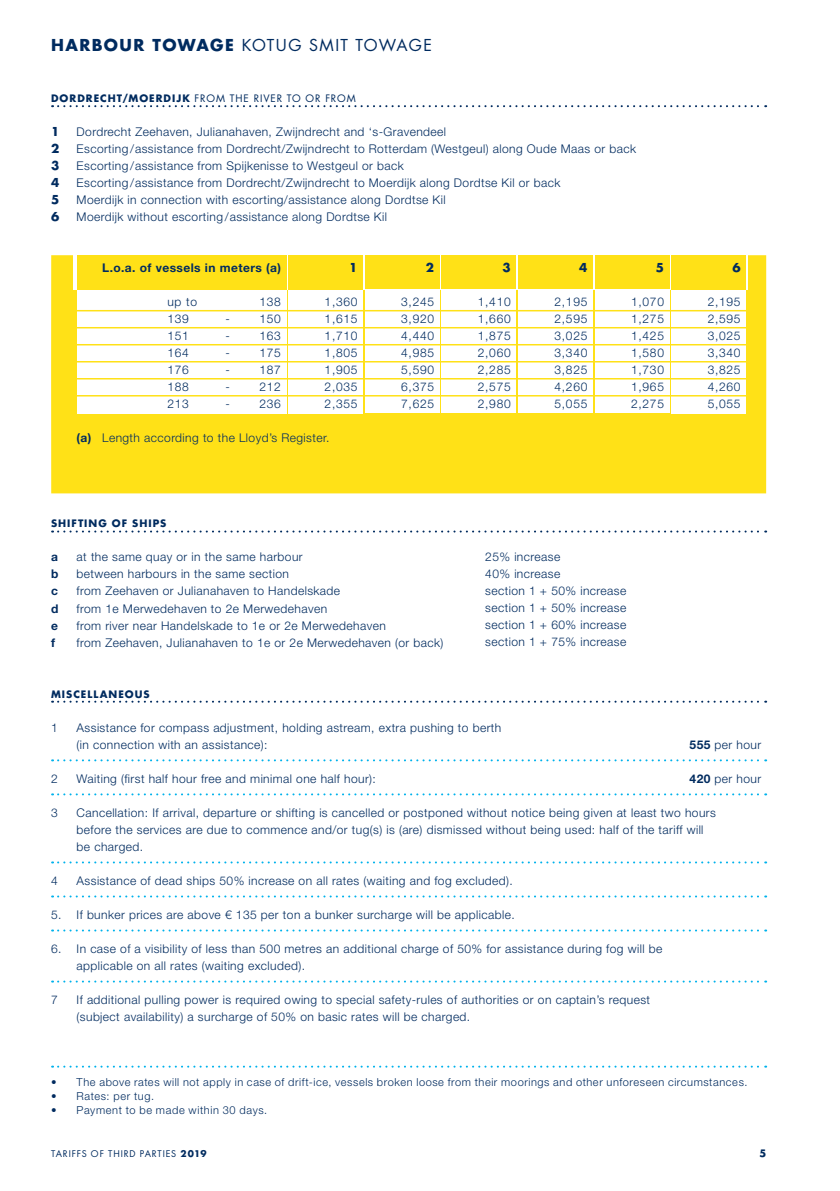
<style>
.page{position:relative;width:840px;height:1191px;background:#fff}
.page>*{position:absolute;margin:0;border:0;box-sizing:border-box;transform-origin:0 0}
.t1{font:16px "Futura Std";letter-spacing:.075em;color:#002b5f}
.t2{font:300 12px/17px "Helvetica Neue LT Std";letter-spacing:.035em;color:#002b5f;text-align:justify}
.t3{font:700 12px "Helvetica Neue LT Std";letter-spacing:.035em;color:#002b5f}
.t4{font:700 12px "Futura Std";color:#002b5f}
.t5{font:300 11px "Helvetica Neue LT Std";letter-spacing:.055em;color:#002b5f}
.t6{font:10px "Futura Std";letter-spacing:.095em;color:#002b5f}
.t7{font:700 10px "Futura Std";letter-spacing:.1em;color:#002b5f}
.t8{font:9px "Futura Std";letter-spacing:.1em;color:#002b5f}
.s1{font-weight:700}
</style>
<div class="page">
<div style="left:51px;top:255px;width:714px;height:238px;background:#ffe117"></div>
<svg style="left:74px;top:255px;width:673px;height:34px"></svg>
<div style="left:594px;top:256px;width:75px;height:157px;background:#fff"></div>
<div style="left:671px;top:255px;width:74px;height:158px;background:#fff"></div>
<div style="left:518px;top:256px;width:74px;height:157px;background:#fff"></div>
<div style="left:441px;top:256px;width:75px;height:157px;background:#fff"></div>
<div style="left:364px;top:256px;width:75px;height:157px;background:#fff"></div>
<div style="left:288px;top:255px;width:75px;height:158px;background:#fff"></div>
<div style="left:77px;top:255px;width:209px;height:158px;background:#fff"></div>
<div style="left:594px;top:255px;width:75px;height:34px;background:#ffe117"></div>
<div style="left:671px;top:255px;width:74px;height:34px;background:#ffe117"></div>
<div style="left:518px;top:255px;width:74px;height:34px;background:#ffe117"></div>
<div style="left:441px;top:255px;width:75px;height:34px;background:#ffe117"></div>
<div style="left:364px;top:255px;width:75px;height:34px;background:#ffe117"></div>
<div style="left:288px;top:255px;width:75px;height:34px;background:#ffe117"></div>
<div style="left:77px;top:255px;width:209px;height:34px;background:#ffe117"></div>
<hr style="left:77px;top:310px;width:669px;height:1px;background:#ffe117">
<hr style="left:77px;top:327px;width:669px;height:1px;background:#ffe117">
<hr style="left:77px;top:344px;width:669px;height:1px;background:#ffe117">
<hr style="left:77px;top:361px;width:669px;height:1px;background:#ffe117">
<hr style="left:77px;top:378px;width:669px;height:1px;background:#ffe117">
<hr style="left:77px;top:395px;width:669px;height:1px;background:#ffe117">
<svg style="left:52px;top:530px;width:713px;height:2px"></svg>
<svg style="left:52px;top:105px;width:713px;height:2px"></svg>
<svg style="left:52px;top:700px;width:713px;height:2px"></svg>
<svg style="left:52px;top:759px;width:713px;height:2px"></svg>
<svg style="left:52px;top:793px;width:713px;height:2px"></svg>
<svg style="left:52px;top:861px;width:713px;height:2px"></svg>
<svg style="left:52px;top:895px;width:713px;height:2px"></svg>
<svg style="left:52px;top:929px;width:713px;height:2px"></svg>
<svg style="left:52px;top:980px;width:713px;height:2px"></svg>
<svg style="left:52px;top:1065px;width:713px;height:2px"></svg>
<h1 class="t1" style="left:51px;top:35px;width:382px"><span class="s1">HARBOUR TOWAGE</span> KOTUG SMIT TOWAGE</h1>
<p class="t6" style="left:51px;top:92px;width:306px"><span class="s1">DORDRECHT/MOERDIJK</span> FROM THE RIVER TO OR FROM</p>
<p class="t4" style="left:51px;top:124px;width:10px">1</p>
<p class="t2" style="left:77px;top:123px;width:371px">Dordrecht Zeehaven, Julianahaven, Zwijndrecht and ‘s-Gravendeel</p>
<p class="t4" style="left:51px;top:141px;width:10px">2</p>
<p class="t2" style="left:77px;top:140px;width:560px">Escorting/assistance from Dordrecht/Zwijndrecht to Rotterdam (Westgeul) along Oude Maas or back</p>
<p class="t4" style="left:51px;top:158px;width:10px">3</p>
<p class="t2" style="left:77px;top:157px;width:328px">Escorting/assistance from Spijkenisse to Westgeul or back</p>
<p class="t4" style="left:51px;top:175px;width:10px">4</p>
<p class="t2" style="left:77px;top:174px;width:485px">Escorting/assistance from Dordrecht/Zwijndrecht to Moerdijk along Dordtse Kil or back</p>
<p class="t4" style="left:51px;top:192px;width:10px">5</p>
<p class="t2" style="left:77px;top:191px;width:370px">Moerdijk in connection with escorting/assistance along Dordtse Kil</p>
<p class="t4" style="left:51px;top:209px;width:10px">6</p>
<p class="t2" style="left:77px;top:208px;width:312px">Moerdijk without escorting/assistance along Dordtse Kil</p>
<p class="t3" style="left:102px;top:260px;width:180px">L.o.a. of vessels in meters (a)</p>
<p class="t2" style="left:167px;top:293px;width:31px">up to<br>139</p>
<p class="t2" style="left:225px;top:310px;width:6px">-</p>
<p class="t2" style="left:167px;top:327px;width:23px">151</p>
<p class="t2" style="left:225px;top:327px;width:6px">-</p>
<p class="t2" style="left:167px;top:344px;width:23px">164</p>
<p class="t2" style="left:225px;top:344px;width:6px">-</p>
<p class="t2" style="left:167px;top:361px;width:23px">176</p>
<p class="t2" style="left:225px;top:361px;width:6px">-</p>
<p class="t2" style="left:167px;top:378px;width:23px">188</p>
<p class="t2" style="left:225px;top:378px;width:6px">-</p>
<p class="t2" style="left:167px;top:395px;width:23px">213</p>
<p class="t2" style="left:225px;top:395px;width:6px">-</p>
<p class="t2" style="left:259px;top:293px;width:23px">138<br>150<br>163<br>175<br>187<br>212<br>236</p>
<p class="t4" style="left:349px;top:260px;width:10px">1</p>
<p class="t2" style="left:324px;top:293px;width:34px">1,360<br>1,615<br>1,710<br>1,805<br>1,905<br>2,035<br>2,355</p>
<p class="t2" style="left:77px;top:429px;width:254px"><span class="s1">(a)</span> Length according to the Lloyd’s Register.</p>
<p class="t4" style="left:425px;top:260px;width:10px">2</p>
<p class="t2" style="left:401px;top:293px;width:34px">3,245<br>3,920<br>4,440<br>4,985<br>5,590<br>6,375<br>7,625</p>
<p class="t4" style="left:502px;top:260px;width:10px">3</p>
<p class="t2" style="left:477px;top:293px;width:34px">1,410<br>1,660<br>1,875<br>2,060<br>2,285<br>2,575<br>2,980</p>
<p class="t4" style="left:579px;top:260px;width:10px">4</p>
<p class="t2" style="left:554px;top:293px;width:34px">2,195<br>2,595<br>3,025<br>3,340<br>3,825<br>4,260<br>5,055</p>
<p class="t4" style="left:655px;top:260px;width:10px">5</p>
<p class="t2" style="left:630px;top:293px;width:34px">1,070<br>1,275<br>1,425<br>1,580<br>1,730<br>1,965<br>2,275</p>
<p class="t4" style="left:732px;top:260px;width:10px">6</p>
<p class="t2" style="left:707px;top:293px;width:34px">2,195<br>2,595<br>3,025<br>3,340<br>3,825<br>4,260<br>5,055</p>
<p class="t7" style="left:51px;top:517px;width:117px">SHIFTING OF SHIPS</p>
<p class="t3" style="left:51px;top:550px;width:8px">a</p>
<p class="t2" style="left:77px;top:548px;width:227px">at the same quay or in the same harbour</p>
<p class="t3" style="left:51px;top:567px;width:9px">b</p>
<p class="t2" style="left:77px;top:565px;width:214px">between harbours in the same section</p>
<p class="t3" style="left:51px;top:584px;width:8px">c</p>
<p class="t2" style="left:77px;top:582px;width:265px">from Zeehaven or Julianahaven to Handelskade</p>
<p class="t3" style="left:51px;top:601px;width:9px">d</p>
<p class="t2" style="left:77px;top:599px;width:252px">from 1e Merwedehaven to 2e Merwedehaven</p>
<p class="t3" style="left:51px;top:618px;width:8px">e</p>
<p class="t2" style="left:77px;top:616px;width:310px">from river near Handelskade to 1e or 2e Merwedehaven</p>
<p class="t3" style="left:51px;top:635px;width:5px">f</p>
<p class="t2" style="left:77px;top:633px;width:368px">from Zeehaven, Julianahaven to 1e or 2e Merwedehaven (or back)</p>
<p class="t2" style="left:485px;top:548px;width:142px;text-align:left">25% increase<br>40% increase<br>section 1 + 50% increase section 1 + 50% increase section 1 + 60% increase section 1 + 75% increase</p>
<p class="t7" style="left:51px;top:687px;width:100px">MISCELLANEOUS</p>
<p class="t2" style="left:51px;top:718px;width:8px">1</p>
<p class="t2" style="left:77px;top:718px;width:426px">Assistance for compass adjustment, holding astream, extra pushing to berth (in connection with an assistance):</p>
<p class="t2" style="left:689px;top:735px;width:73px"><span class="s1">555</span> per hour</p>
<p class="t2" style="left:51px;top:769px;width:8px">2</p>
<p class="t2" style="left:77px;top:769px;width:300px">Waiting (first half hour free and minimal one half hour):</p>
<p class="t2" style="left:689px;top:769px;width:73px"><span class="s1">420</span> per hour</p>
<p class="t2" style="left:51px;top:803px;width:8px">3</p>
<p class="t2" style="left:77px;top:803px;width:640px;text-align:left">Cancellation: If arrival, departure or shifting is cancelled or postponed without notice being given at least two hours before the services are due to commence and/or tug(s) is (are) dismissed without being used: half of the tariff will be charged.</p>
<p class="t2" style="left:51px;top:871px;width:8px">4</p>
<p class="t2" style="left:77px;top:871px;width:437px">Assistance of dead ships 50% increase on all rates (waiting and fog excluded).</p>
<p class="t2" style="left:51px;top:905px;width:465px">5. If bunker prices are above € 135 per ton a bunker surcharge will be applicable.</p>
<p class="t2" style="left:77px;top:939px;width:587px;text-indent:-26px">6. In case of a visibility of less than 500 metres an additional charge of 50% for assistance during fog will be applicable on all rates (waiting excluded).</p>
<p class="t2" style="left:51px;top:990px;width:8px">7</p>
<p class="t2" style="left:77px;top:990px;width:574px">If additional pulling power is required owing to special safety-rules of authorities or on captain’s request (subject availability) a surcharge of 50% on basic rates will be charged.</p>
<p class="t5" style="left:51px;top:1075px;width:697px">• The above rates will not apply in case of drift-ice, vessels broken loose from their moorings and other unforeseen circumstances.</p>
<p class="t5" style="left:51px;top:1089px;width:104px">• Rates: per tug.</p>
<p class="t5" style="left:51px;top:1103px;width:217px">• Payment to be made within 30 days.</p>
<p class="t8" style="left:51px;top:1147px;width:157px">TARIFFS OF THIRD PARTIES <span class="s1">2019</span></p>
<p class="t7" style="left:758px;top:1146px;width:8px">5</p>
</div>
